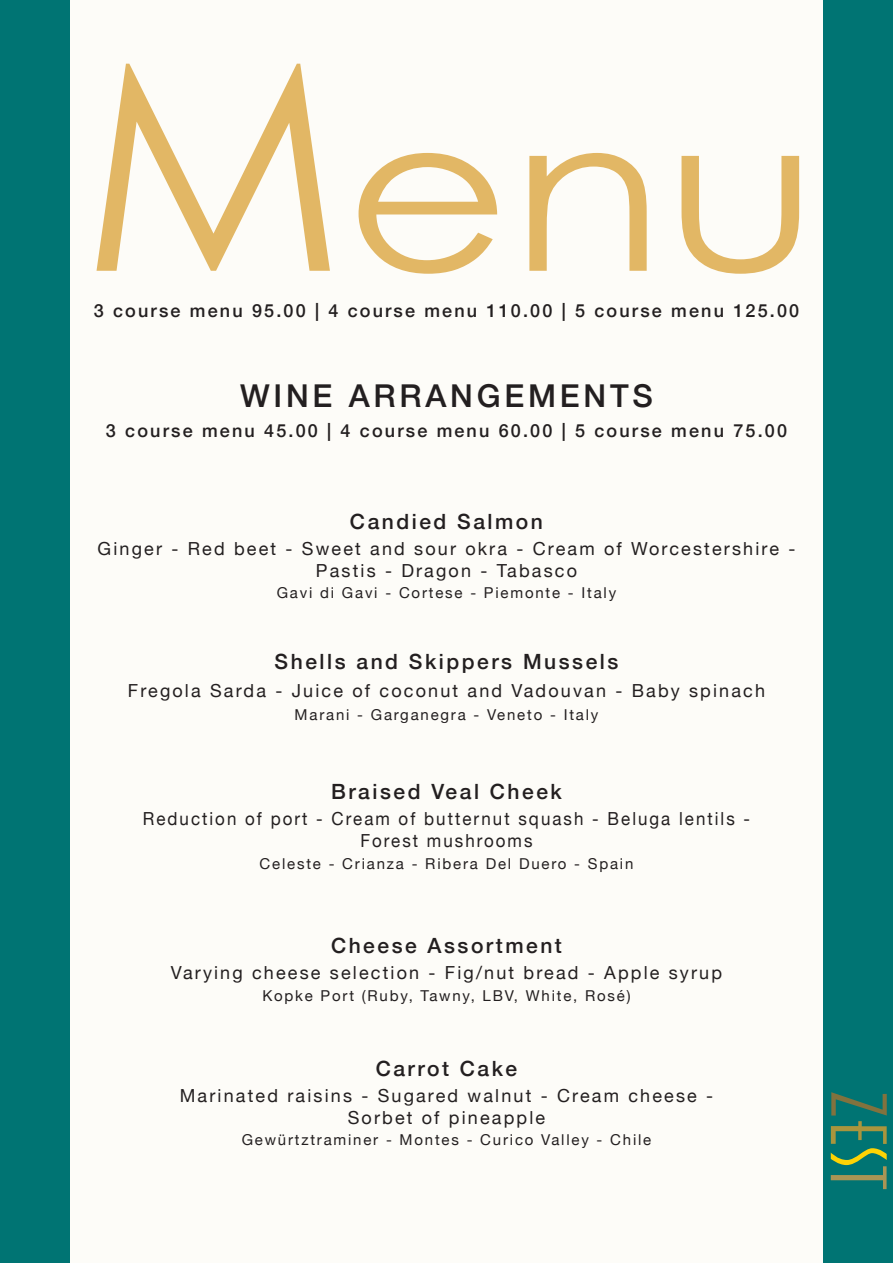
<style>
.page{position:relative;width:893px;height:1263px;background:#fff}
.page>*{position:absolute;margin:0;border:0;box-sizing:border-box;transform-origin:0 0}
.t1{font:216.15px "Century Gothic";color:#e2b765;scale:1.17 1}
.t2{font:500 31.5px "Helvetica Neue";letter-spacing:.12em;color:#231f20}
.t3{font:500 21px "Helvetica Neue";letter-spacing:.12em;color:#231f20}
.t4{font:18px "Helvetica Neue";letter-spacing:.12em;color:#231f20}
.t5{font:500 18px "Helvetica Neue";letter-spacing:.12em;color:#231f20}
.t6{font:18px "Helvetica Neue";letter-spacing:.12em;color:#231f20;scale:.94 1}
.t7{font:15px "Helvetica Neue";letter-spacing:.12em;color:#231f20}
.s1{font-size:288.3px}
</style>
<div class="page">
<div style="left:69px;top:0;width:754px;height:1263px;background:#fdfcf8"></div>
<div style="left:823px;top:0;width:70px;height:1263px;background:#007473"></div>
<svg style="left:831px;top:1121px;width:56px;height:68px"></svg>
<svg style="left:831px;top:1092px;width:56px;height:23px"></svg>
<div style="left:0;top:0;width:69px;height:1263px;background:#007473"></div>
<p class="t1" style="left:81px;top:61px;width:632px"><span class="s1">M</span>enu</p>
<p class="t5" style="left:94px;top:296px;width:707px">3 course menu 95.00 | 4 course menu 110.00 | 5 course menu 125.00</p>
<p class="t2" style="left:240px;top:370px;width:414px">WINE ARRANGEMENTS</p>
<p class="t5" style="left:106px;top:416px;width:683px">3 course menu 45.00 | 4 course menu 60.00 | 5 course menu 75.00</p>
<p class="t3" style="left:350px;top:505px;width:195px">Candied Salmon</p>
<p class="t4" style="left:98px;top:538px;width:699px">Ginger - Red beet - Sweet and sour okra - Cream of Worcestershire -</p>
<p class="t4" style="left:316px;top:560px;width:263px">Pastis - Dragon - Tabasco</p>
<p class="t7" style="left:277px;top:584px;width:341px">Gavi di Gavi - Cortese - Piemonte - Italy</p>
<p class="t3" style="left:275px;top:644px;width:345px">Shells and Skippers Mussels</p>
<p class="t4" style="left:128px;top:680px;width:639px">Fregola Sarda - Juice of coconut and Vadouvan - Baby spinach</p>
<p class="t7" style="left:295px;top:705px;width:305px">Marani - Garganegra - Veneto - Italy</p>
<p class="t3" style="left:331px;top:774px;width:232px">Braised Veal Cheek</p>
<p class="t6" style="left:143px;top:808px;width:648px">Reduction of port - Cream of butternut squash - Beluga lentils -</p>
<p class="t6" style="left:360px;top:829px;width:185px">Forest mushrooms</p>
<p class="t7" style="left:260px;top:855px;width:375px">Celeste - Crianza - Ribera Del Duero - Spain</p>
<p class="t3" style="left:331px;top:928px;width:232px">Cheese Assortment</p>
<p class="t4" style="left:171px;top:962px;width:553px">Varying cheese selection - Fig/nut bread - Apple syrup</p>
<p class="t7" style="left:262px;top:987px;width:370px">Kopke Port (Ruby, Tawny, LBV, White, Rosé)</p>
<p class="t3" style="left:376px;top:1052px;width:143px">Carrot Cake</p>
<p class="t4" style="left:180px;top:1085px;width:535px">Marinated raisins - Sugared walnut - Cream cheese -</p>
<p class="t4" style="left:348px;top:1106px;width:199px">Sorbet of pineapple</p>
<p class="t7" style="left:242px;top:1131px;width:411px">Gewürtztraminer - Montes - Curico Valley - Chile</p>
</div>
